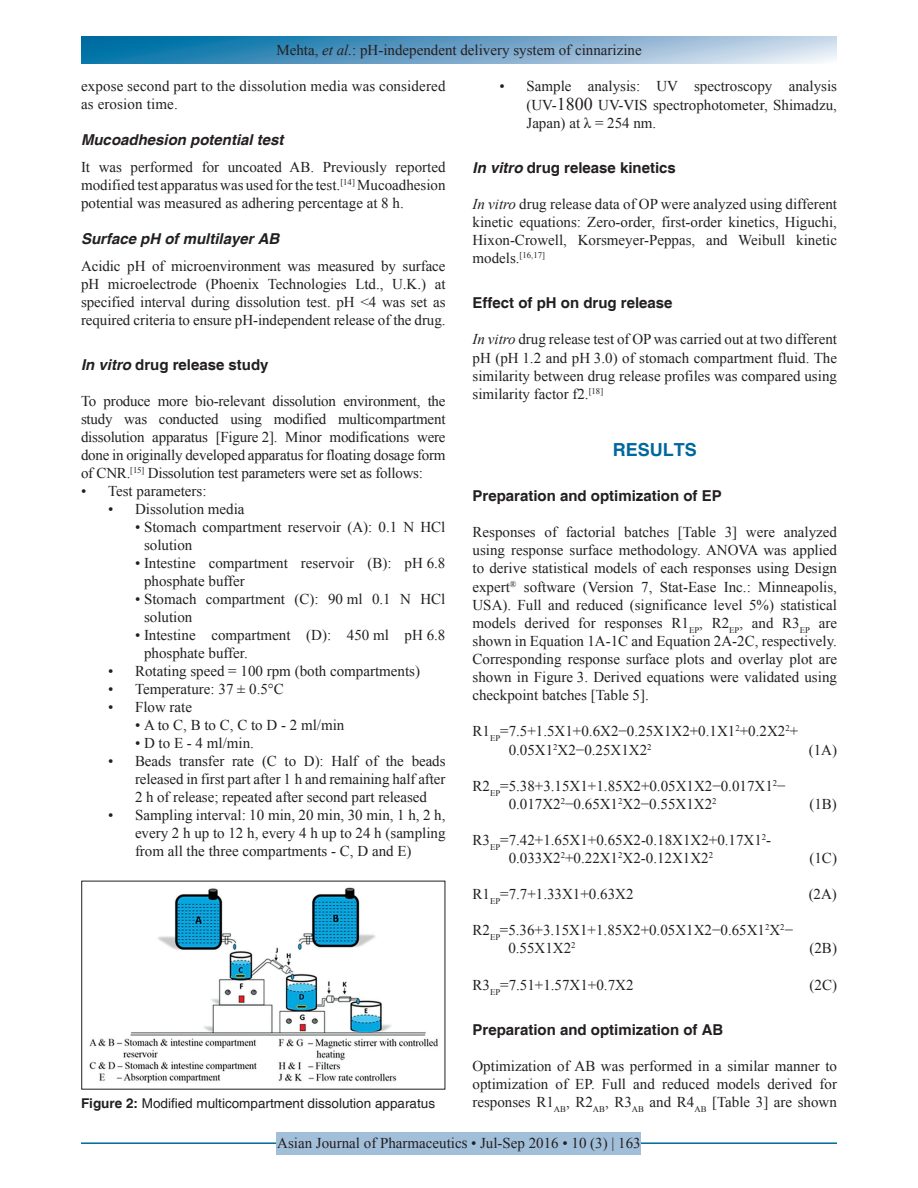
<style>
.page{position:relative;width:918px;height:1188px;background:#fff}
.page>*{position:absolute;margin:0;border:0;box-sizing:border-box;transform-origin:0 0}
.t1{font:700 18px "Helvetica";color:#00689e}
.TX{font:15px/18.1px "Times New Roman";color:#231f20;text-align:justify}
.L1{font:15px/18px "Times New Roman";color:#231f20}
.TX_No_After_Space{font:15px/18px "Times New Roman";letter-spacing:-.015em;color:#231f20;text-align:justify}
.t2{font:700 15px "Helvetica";color:#231f20}
.LL1{font:15px/18.1px "Times New Roman";color:#231f20;text-align:justify}
.t3{font:italic 700 15px "Helvetica";color:#231f20}
.L{font:15px "Times New Roman";color:#231f20}
.FGC{font:13.5px "Helvetica";color:#231f20}
.s1{font-style:italic}
.s2{font-weight:700}
.s3{font-size:18px}
</style>
<div class="page">
<svg style="left:81px;top:37px;width:756px;height:27px"></svg>
<hr style="left:81px;top:1142px;width:756px;height:2px;background:#00689e">
<div style="left:277px;top:1132px;width:364px;height:22px;background:#a2bfda"></div>
<img style="left:89px;top:887px;width:349px;height:196px">
<p class="TX" style="left:276px;top:41px;width:367px">Mehta, <span class="s1">et al.</span>: pH-independent delivery system of cinnarizine</p>
<p class="TX" style="left:81px;top:77px;width:366px">expose second part to the dissolution media was considered as erosion time.</p>
<h3 class="t3" style="left:81px;top:131px;width:204px">Mucoadhesion potential test</h3>
<p class="TX" style="left:81px;top:158px;width:366px">It was performed for uncoated AB. Previously reported modified test apparatus was used for the test.<sup>[14]</sup> Mucoadhesion potential was measured as adhering percentage at 8 h.</p>
<h3 class="t3" style="left:81px;top:230px;width:200px">Surface pH of multilayer AB</h3>
<p class="TX" style="left:81px;top:257px;width:366px">Acidic pH of microenvironment was measured by surface pH microelectrode (Phoenix Technologies Ltd., U.K.) at specified interval during dissolution test. pH &lt;4 was set as required criteria to ensure pH-independent release of the drug.</p>
<h2 class="t2" style="left:81px;top:356px;width:189px"><span class="s1">In vitro</span> drug release study</h2>
<p class="TX_No_After_Space" style="left:81px;top:392px;width:366px">To produce more bio-relevant dissolution environment, the study was conducted using modified multicompartment dissolution apparatus [Figure 2]. Minor modifications were done in originally developed apparatus for floating dosage form of CNR.<sup>[15]</sup> Dissolution test parameters were set as follows:</p>
<p class="L" style="left:81px;top:481px;width:127px">• Test parameters:</p>
<p class="L1" style="left:108px;top:500px;width:138px">• Dissolution media</p>
<p class="L1" style="left:144px;top:518px;width:303px;text-indent:-9px">• Stomach compartment reservoir (A): 0.1 N HCl solution</p>
<p class="L1" style="left:144px;top:554px;width:303px;text-indent:-9px">• Intestine compartment reservoir (B): pH 6.8 phosphate buffer</p>
<p class="L1" style="left:144px;top:590px;width:303px;text-indent:-9px">• Stomach compartment (C): 90 ml 0.1 N HCl solution</p>
<p class="L1" style="left:144px;top:626px;width:303px;text-indent:-9px">• Intestine compartment (D): 450 ml pH 6.8 phosphate buffer.</p>
<p class="L1" style="left:108px;top:662px;width:314px">• Rotating speed = 100 rpm (both compartments)</p>
<p class="L1" style="left:108px;top:680px;width:177px">• Temperature: 37 ± 0.5°C</p>
<p class="L1" style="left:108px;top:698px;width:86px">• Flow rate</p>
<p class="L1" style="left:135px;top:716px;width:211px">• A to C, B to C, C to D - 2 ml/min</p>
<p class="L1" style="left:135px;top:734px;width:121px">• D to E - 4 ml/min.</p>
<p class="L1" style="left:135px;top:752px;width:312px;text-align:justify;text-indent:-27px">• Beads transfer rate (C to D): Half of the beads released in first part after 1 h and remaining half after 2 h of release; repeated after second part released</p>
<p class="L1" style="left:135px;top:806px;width:312px;text-align:justify;text-indent:-27px">• Sampling interval: 10 min, 20 min, 30 min, 1 h, 2 h, every 2 h up to 12 h, every 4 h up to 24 h (sampling from all the three compartments - C, D and E)</p>
<p class="FGC" style="left:81px;top:1096px;width:356px"><span class="s2">Figure 2:</span> Modified multicompartment dissolution apparatus</p>
<p class="LL1" style="left:526px;top:77px;width:312px;text-indent:-27px">• Sample analysis: UV spectroscopy analysis (UV-<span class="s3">1800</span> UV-VIS spectrophotometer, Shimadzu, Japan) at λ = 254 nm.</p>
<h2 class="t2" style="left:472px;top:158px;width:205px"><span class="s1">In vitro</span> drug release kinetics</h2>
<p class="TX" style="left:472px;top:194px;width:366px"><span class="s1">In vitro</span> drug release data of OP were analyzed using different kinetic equations: Zero-order, first-order kinetics, Higuchi, Hixon-Crowell, Korsmeyer-Peppas, and Weibull kinetic models.<sup>[16,17]</sup></p>
<h2 class="t2" style="left:472px;top:294px;width:202px">Effect of pH on drug release</h2>
<p class="TX" style="left:472px;top:330px;width:366px"><span class="s1">In vitro</span> drug release test of OP was carried out at two different pH (pH 1.2 and pH 3.0) of stomach compartment fluid. The similarity between drug release profiles was compared using similarity factor f2.<sup>[18]</sup></p>
<h1 class="t1" style="left:613px;top:439px;width:86px">RESULTS</h1>
<h2 class="t2" style="left:472px;top:487px;width:251px">Preparation and optimization of EP</h2>
<p class="TX" style="left:472px;top:523px;width:366px">Responses of factorial batches [Table 3] were analyzed using response surface methodology. ANOVA was applied to derive statistical models of each responses using Design expert<sup>®</sup> software (Version 7, Stat-Ease Inc.: Minneapolis, USA). Full and reduced (significance level 5%) statistical models derived for responses R1<sub>EP</sub>, R2<sub>EP</sub>, and R3<sub>EP</sub> are shown in Equation 1A-1C and Equation 2A-2C, respectively.<br>Corresponding response surface plots and overlay plot are shown in Figure 3. Derived equations were validated using checkpoint batches [Table 5].</p>
<p class="TX" style="left:509px;top:722px;width:291px;text-indent:-36px">R1<sub>EP</sub>=7.5+1.5X1+0.6X2−0.25X1X2+0.1X1<sup>2</sup>+0.2X2<sup>2</sup>+<br>0.05X1<sup>2</sup>X2−0.25X1X2<sup>2</sup></p>
<p class="TX" style="left:809px;top:740px;width:30px">(1A)</p>
<p class="TX" style="left:509px;top:776px;width:279px;text-indent:-36px">R2<sub>EP</sub>=5.38+3.15X1+1.85X2+0.05X1X2−0.017X1<sup>2</sup>−<br>0.017X2<sup>2</sup>−0.65X1<sup>2</sup>X2−0.55X1X2<sup>2</sup></p>
<p class="TX" style="left:509px;top:830px;width:264px;text-indent:-36px">R3<sub>EP</sub>=7.42+1.65X1+0.65X2-0.18X1X2+0.17X1<sup>2</sup>-<br>0.033X2<sup>2</sup>+0.22X1<sup>2</sup>X2-0.12X1X2<sup>2</sup></p>
<p class="TX" style="left:809px;top:794px;width:29px">(1B)</p>
<p class="TX" style="left:810px;top:848px;width:29px">(1C)</p>
<p class="TX" style="left:472px;top:885px;width:163px">R1<sub>EP</sub>=7.7+1.33X1+0.63X2</p>
<p class="TX" style="left:809px;top:885px;width:30px">(2A)</p>
<p class="TX" style="left:508px;top:921px;width:286px;text-indent:-36px">R2<sub>EP</sub>=5.36+3.15X1+1.85X2+0.05X1X2−0.65X1<sup>2</sup>X<sup>2</sup>−<br>0.55X1X2<sup>2</sup></p>
<p class="TX" style="left:810px;top:939px;width:29px">(2B)</p>
<p class="TX" style="left:472px;top:975px;width:163px">R3<sub>EP</sub>=7.51+1.57X1+0.7X2</p>
<p class="TX" style="left:810px;top:975px;width:29px">(2C)</p>
<h2 class="t2" style="left:472px;top:1020px;width:252px">Preparation and optimization of AB</h2>
<p class="TX" style="left:472px;top:1056px;width:366px">Optimization of AB was performed in a similar manner to optimization of EP. Full and reduced models derived for responses R1<sub>AB</sub>, R2<sub>AB</sub>, R3<sub>AB</sub> and R4<sub>AB</sub> [Table 3] are shown</p>
<p class="TX" style="left:277px;top:1134px;width:365px">Asian Journal of Pharmaceutics • Jul-Sep 2016 • 10 (3) | 163</p>
</div>
